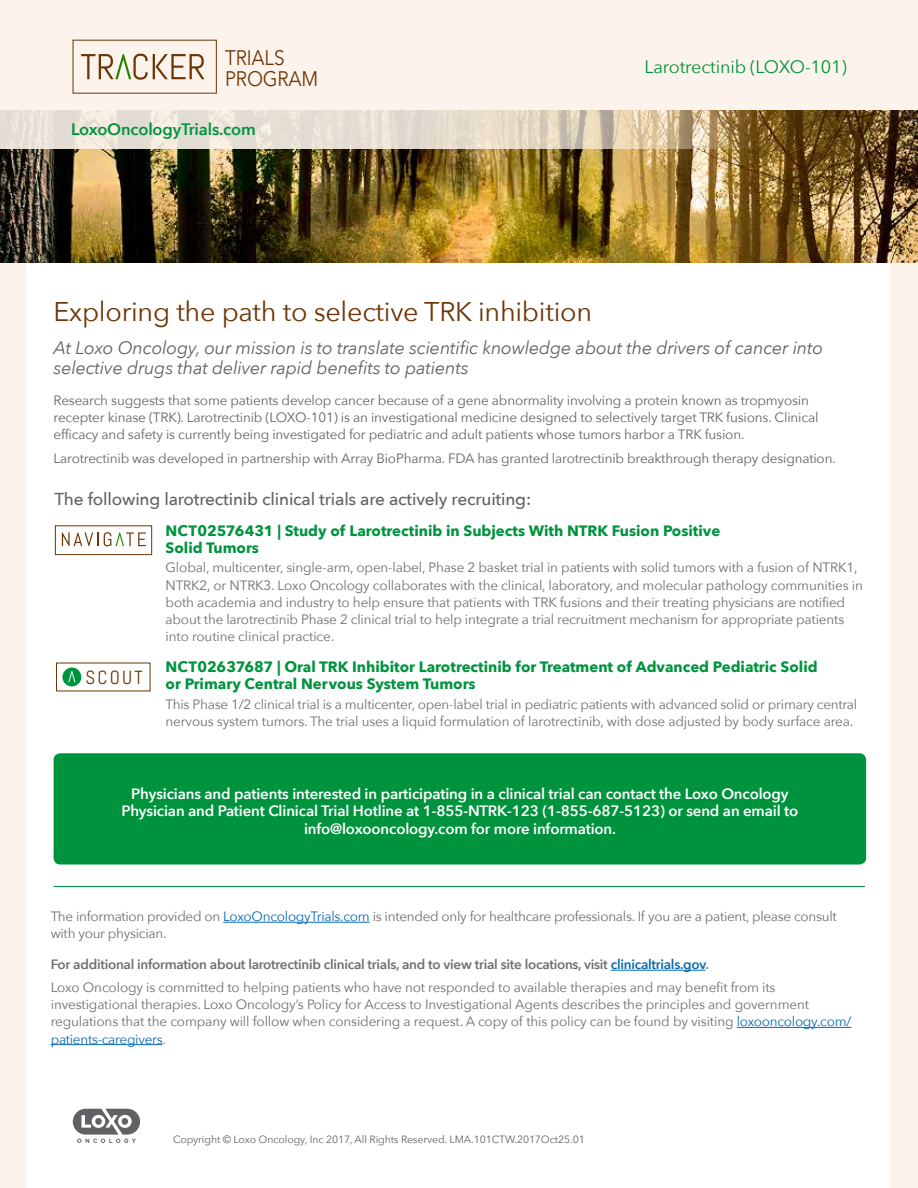
<style>
.page{position:relative;width:918px;height:1188px;background:#fcf4ec}
.page>*{position:absolute;margin:0;border:0;box-sizing:border-box;transform-origin:0 0}
.t1{font:27px "Avenir Next";letter-spacing:-.01em;color:#6d3505}
.t2{font:21px/21px "Avenir Next";letter-spacing:-.01em;color:#6d3505;scale:.9 1}
.t3{font:19.05px "Abel";letter-spacing:.115em;color:#6b3506}
.t4{font:italic 18px/19.5px "Avenir Next";letter-spacing:-.01em;color:#636363}
.t5{font:18px "Avenir Next";letter-spacing:-.01em;color:#00933d}
.t6{font:500 17.25px "Avenir Next";letter-spacing:-.01em;color:#636363}
.t7{font:600 16.5px "Avenir Next";letter-spacing:-.01em;color:#00933d}
.t8{font:600 15px/17.2px "Avenir Next";letter-spacing:-.01em;color:#fff;text-align:center}
.t9{font:700 15px/17.2px "Avenir Next";color:#00933d}
.t10{font:13.5px/17.2px "Avenir Next";letter-spacing:-.01em;color:#706e6e}
.t11{font:13.5px/17.2px "Avenir Next";letter-spacing:-.01em;color:#636363}
.t12{font:10.5px "Avenir Next";letter-spacing:-.01em;color:#636363}
.s1{color:#0769b2}
.s2{font-weight:600}
.s3{font-weight:600;color:#0769b2}
</style>
<div class="page">
<div style="left:26px;top:218px;width:864px;height:970px;background:#fff"></div>
<img style="left:0;top:149px;width:918px;height:114px">
<svg style="left:0;top:110px;width:918px;height:39px;background:#cabba5"></svg>
<svg style="left:73px;top:1109px;width:67px;height:34px"></svg>
<svg style="left:81px;top:54px;width:123px;height:26px"></svg>
<div style="left:54px;top:753px;width:812px;height:112px;background:#00933d;border-radius:7px"></div>
<hr style="left:54px;top:886px;width:811px;height:1px;background:#00933d">
<div style="left:62px;top:668px;width:19px;height:18px;background:#00933d;border-radius:50%"></div>
<svg style="left:68px;top:671px;width:7px;height:11px"></svg>
<div style="left:55px;top:526px;width:97px;height:29px;border:1px solid #6b3506"></div>
<svg style="left:62px;top:532px;width:36px;height:14px"></svg>
<svg style="left:104px;top:532px;width:42px;height:14px"></svg>
<hr style="left:223px;top:922px;width:147px;height:1px;background:#0769b2">
<hr style="left:611px;top:970px;width:95px;height:1px;background:#0769b2">
<hr style="left:737px;top:1027px;width:114px;height:1px;background:#0769b2">
<hr style="left:51px;top:1044px;width:111px;height:1px;background:#0769b2">
<h2 class="t2" style="left:225px;top:46px;width:105px">TRIALS<br>PROGRAM</h2>
<p class="t7" style="left:71px;top:115px;width:186px">LoxoOncologyTrials.com</p>
<h3 class="t5" style="left:645px;top:52px;width:204px">Larotrectinib (LOXO-101)</h3>
<h1 class="t1" style="left:54px;top:289px;width:540px">Exploring the path to selective TRK inhibition</h1>
<h3 class="t4" style="left:54px;top:337px;width:771px">At Loxo Oncology, our mission is to translate scientific knowledge about the drivers of cancer into selective drugs that deliver rapid benefits to patients</h3>
<p class="t11" style="left:54px;top:391px;width:766px">Research suggests that some patients develop cancer because of a gene abnormality involving a protein known as tropmyosin recepter kinase (TRK). Larotrectinib (LOXO-101) is an investigational medicine designed to selectively target TRK fusions. Clinical efficacy and safety is currently being investigated for pediatric and adult patients whose tumors harbor a TRK fusion.</p>
<p class="t11" style="left:54px;top:449px;width:784px">Larotrectinib was developed in partnership with Array BioPharma. FDA has granted larotrectinib breakthrough therapy designation.</p>
<p class="t6" style="left:55px;top:484px;width:478px">The following larotrectinib clinical trials are actively recruiting:</p>
<p class="t9" style="left:166px;top:522px;width:556px">NCT02576431 | Study of Larotrectinib in Subjects With NTRK Fusion Positive<br>Solid Tumors</p>
<p class="t10" style="left:166px;top:558px;width:699px">Global, multicenter, single-arm, open-label, Phase 2 basket trial in patients with solid tumors with a fusion of NTRK1, NTRK2, or NTRK3. Loxo Oncology collaborates with the clinical, laboratory, and molecular pathology communities in both academia and industry to help ensure that patients with TRK fusions and their treating physicians are notified about the larotrectinib Phase 2 clinical trial to help integrate a trial recruitment mechanism for appropriate patients into routine clinical practice.</p>
<p class="t9" style="left:166px;top:658px;width:654px">NCT02637687 | Oral TRK Inhibitor Larotrectinib for Treatment of Advanced Pediatric Solid or Primary Central Nervous System Tumors</p>
<p class="t10" style="left:166px;top:695px;width:693px">This Phase 1/2 clinical trial is a multicenter, open-label trial in pediatric patients with advanced solid or primary central nervous system tumors. The trial uses a liquid formulation of larotrectinib, with dose adjusted by body surface area.</p>
<h3 class="t3" style="left:85px;top:665px;width:59px">SCOUT</h3>
<p class="t8" style="left:121px;top:785px;width:679px">Physicians and patients interested in participating in a clinical trial can contact the Loxo Oncology<br>Physician and Patient Clinical Trial Hotline at 1-855-NTRK-123 (1-855-687-5123) or send an email to info@loxooncology.com for more information.</p>
<p class="t10" style="left:51px;top:907px;width:788px">The information provided on <span class="s1">LoxoOncologyTrials.com</span> is intended only for healthcare professionals. If you are a patient, please consult with your physician.</p>
<p class="t10" style="left:51px;top:953px;width:726px;line-height:22.6px"><span class="s2">For additional information about larotrectinib clinical trials, and to view trial site locations, visit</span> <span class="s3">clinicaltrials.gov</span><span class="s2">.<br></span>Loxo Oncology is committed to helping patients who have not responded to available therapies and may benefit from its</p>
<p class="t10" style="left:51px;top:995px;width:802px">investigational therapies. Loxo Oncology’s Policy for Access to Investigational Agents describes the principles and government regulations that the company will follow when considering a request. A copy of this policy can be found by visiting <span class="s1">loxooncology.com/ patients-caregivers</span>.</p>
<p class="t12" style="left:173px;top:1130px;width:413px">Copyright © Loxo Oncology, Inc 2017, All Rights Reserved. LMA.101CTW.2017Oct25.01</p>
</div>
